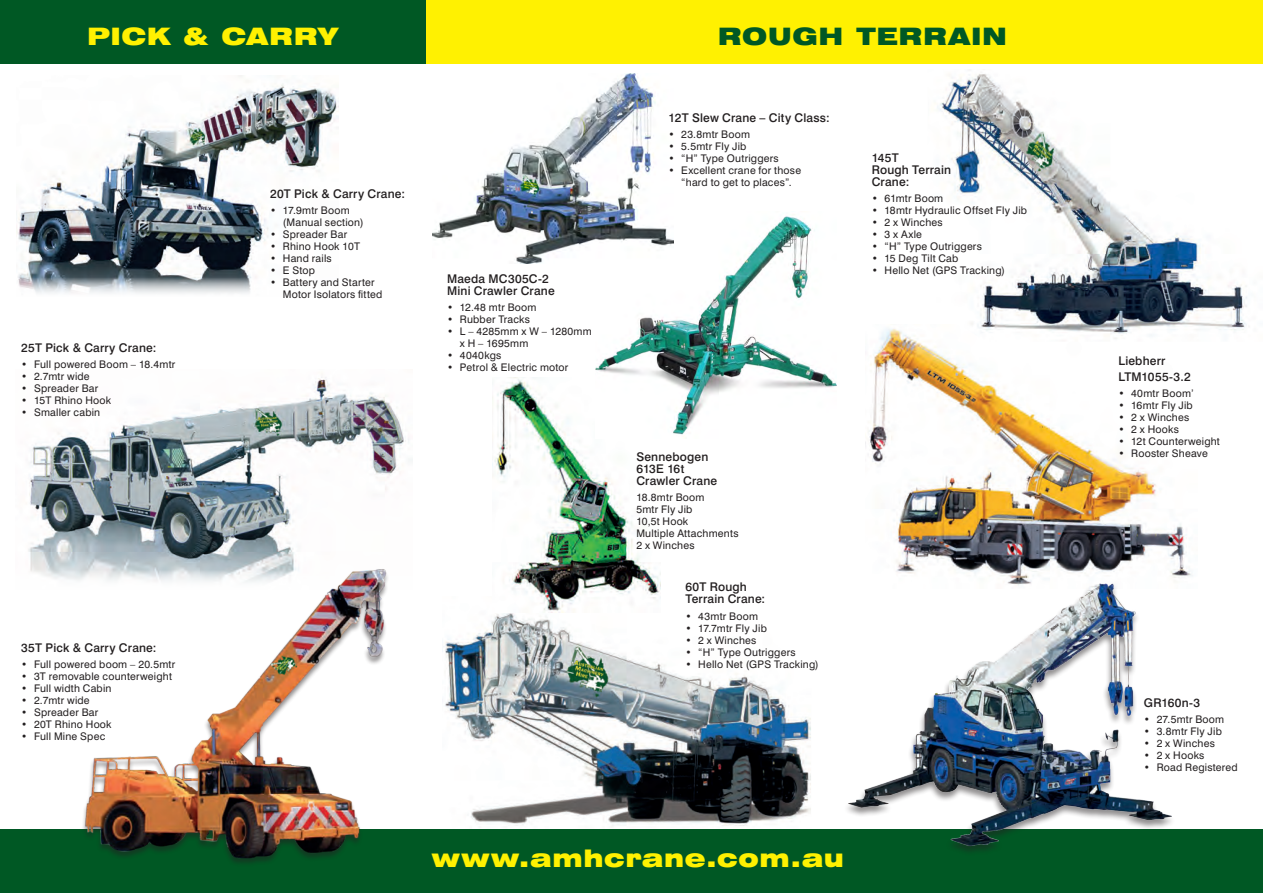
<style>
.page{position:relative;width:1263px;height:893px;background:#fff}
.page>*{position:absolute;margin:0;border:0;box-sizing:border-box;transform-origin:0 0}
.t1{font:900 expanded 24px "Swiss 721 BT";letter-spacing:.025em;color:#fff101}
.t2{font:900 expanded 24px "Swiss 721 BT";letter-spacing:.03em;color:#005824}
.t3{font:500 12px/12px "Swiss 721 BT";letter-spacing:.015em;color:#231f20}
.t4{font:10.5px/12px "Swiss 721 BT";letter-spacing:.02em;color:#231f20}
</style>
<div class="page">
<img style="left:443px;top:597px;width:368px;height:229px">
<img style="left:493px;top:379px;width:167px;height:233px">
<img style="left:869px;top:329px;width:324px;height:254px">
<img style="left:595px;top:216px;width:241px;height:223px">
<div style="left:0;top:829px;width:1263px;height:64px;background:#005824"></div>
<img style="left:28px;top:377px;width:384px;height:204px">
<img style="left:79px;top:565px;width:312px;height:298px">
<div style="left:425px;top:0;width:838px;height:64px;background:#fff101"></div>
<div style="left:0;top:0;width:425px;height:64px;background:#005824"></div>
<img style="left:17px;top:75px;width:322px;height:219px">
<img style="left:928px;top:74px;width:319px;height:268px">
<img style="left:432px;top:74px;width:241px;height:189px">
<div style="left:843px;top:583px;width:333px;height:273px;background:#231f20;opacity:.5"></div>
<img style="left:847px;top:583px;width:325px;height:264px">
<p class="t1" style="left:87px;top:22px;width:253px">PICK &amp; CARRY</p>
<p class="t2" style="left:718px;top:22px;width:291px">ROUGH TERRAIN</p>
<p class="t3" style="left:21px;top:342px;width:137px">25T Pick &amp; Carry Crane:</p>
<p class="t4" style="left:21px;top:358px;width:156px">• Full powered Boom – 18.4mtr</p>
<p class="t4" style="left:21px;top:370px;width:70px">• 2.7mtr wide</p>
<p class="t4" style="left:21px;top:382px;width:79px">• Spreader Bar</p>
<p class="t4" style="left:21px;top:394px;width:92px">• 15T Rhino Hook</p>
<p class="t4" style="left:21px;top:406px;width:81px">• Smaller cabin</p>
<p class="t3" style="left:21px;top:641px;width:137px">35T Pick &amp; Carry Crane:</p>
<p class="t4" style="left:21px;top:658px;width:155px">• Full powered boom – 20.5mtr</p>
<p class="t4" style="left:21px;top:670px;width:152px">• 3T removable counterweight</p>
<p class="t4" style="left:21px;top:682px;width:92px">• Full width Cabin</p>
<p class="t4" style="left:21px;top:694px;width:70px">• 2.7mtr wide</p>
<p class="t4" style="left:21px;top:706px;width:79px">• Spreader Bar</p>
<p class="t4" style="left:21px;top:718px;width:92px">• 20T Rhino Hook</p>
<p class="t4" style="left:21px;top:730px;width:85px">• Full Mine Spec</p>
<p class="t3" style="left:270px;top:188px;width:137px">20T Pick &amp; Carry Crane:</p>
<p class="t4" style="left:283px;top:204px;width:82px;text-indent:-13px">• 17.9mtr Boom (Manual section)</p>
<p class="t4" style="left:270px;top:228px;width:79px">• Spreader Bar</p>
<p class="t4" style="left:270px;top:240px;width:91px">• Rhino Hook 10T</p>
<p class="t4" style="left:270px;top:252px;width:63px">• Hand rails</p>
<p class="t4" style="left:270px;top:264px;width:47px">• E Stop</p>
<p class="t4" style="left:283px;top:276px;width:101px;text-indent:-13px">• Battery and Starter<br>Motor Isolators fitted</p>
<p class="t3" style="left:447px;top:272px;width:109px">Maeda MC305C-2<br>Mini Crawler Crane</p>
<p class="t4" style="left:447px;top:301px;width:91px">• 12.48 mtr Boom</p>
<p class="t4" style="left:447px;top:313px;width:84px">• Rubber Tracks</p>
<p class="t4" style="left:460px;top:325px;width:133px;text-indent:-13px">• L – 4285mm x W – 1280mm x H – 1695mm</p>
<p class="t4" style="left:447px;top:349px;width:56px">• 4040kgs</p>
<p class="t4" style="left:447px;top:361px;width:123px">• Petrol &amp; Electric motor</p>
<p class="t3" style="left:668px;top:112px;width:163px">12T Slew Crane – City Class:</p>
<p class="t4" style="left:668px;top:129px;width:83px">• 23.8mtr Boom</p>
<p class="t4" style="left:668px;top:141px;width:79px">• 5.5mtr Fly Jib</p>
<p class="t4" style="left:668px;top:153px;width:112px">• “H” Type Outriggers</p>
<p class="t4" style="left:668px;top:165px;width:134px;text-align:center">• Excellent crane for those “hard to get to places”.</p>
<p class="t3" style="left:872px;top:151px;width:81px">145T<br>Rough Terrain<br>Crane:</p>
<p class="t4" style="left:872px;top:192px;width:73px">• 61mtr Boom</p>
<p class="t4" style="left:872px;top:204px;width:157px">• 18mtr Hydraulic Offset Fly Jib</p>
<p class="t4" style="left:872px;top:216px;width:72px">• 2 x Winches</p>
<p class="t4" style="left:872px;top:228px;width:52px">• 3 x Axle</p>
<p class="t4" style="left:872px;top:240px;width:112px">• “H” Type Outriggers</p>
<p class="t4" style="left:872px;top:252px;width:88px">• 15 Deg Tilt Cab</p>
<p class="t4" style="left:872px;top:264px;width:135px">• Hello Net (GPS Tracking)</p>
<p class="t3" style="left:636px;top:450px;width:82px">Sennebogen<br>613E 16t<br>Crawler Crane</p>
<p class="t4" style="left:636px;top:491px;width:70px">18.8mtr Boom</p>
<p class="t4" style="left:636px;top:503px;width:58px">5mtr Fly Jib</p>
<p class="t4" style="left:636px;top:515px;width:54px">10,5t Hook</p>
<p class="t4" style="left:636px;top:527px;width:104px">Multiple Attachments</p>
<p class="t4" style="left:636px;top:539px;width:60px">2 x Winches</p>
<p class="t3" style="left:685px;top:581px;width:81px">60T Rough<br>Terrain Crane:</p>
<p class="t4" style="left:685px;top:610px;width:74px">• 43mtr Boom</p>
<p class="t4" style="left:685px;top:622px;width:83px">• 17.7mtr Fly Jib</p>
<p class="t4" style="left:685px;top:634px;width:72px">• 2 x Winches</p>
<p class="t4" style="left:685px;top:646px;width:112px">• “H” Type Outriggers</p>
<p class="t4" style="left:685px;top:658px;width:135px">• Hello Net (GPS Tracking)</p>
<p class="t1" style="left:432px;top:844px;width:414px">www.amhcrane.com.au</p>
<p class="t3" style="left:1118px;top:355px;width:49px">Liebherr</p>
<p class="t3" style="left:1118px;top:371px;width:74px">LTM1055-3.2</p>
<p class="t4" style="left:1118px;top:388px;width:77px">• 40mtr Boom’</p>
<p class="t4" style="left:1118px;top:400px;width:76px">• 16mtr Fly Jib</p>
<p class="t4" style="left:1118px;top:412px;width:72px">• 2 x Winches</p>
<p class="t4" style="left:1118px;top:424px;width:62px">• 2 x Hooks</p>
<p class="t4" style="left:1118px;top:436px;width:103px">• 12t Counterweight</p>
<p class="t4" style="left:1118px;top:448px;width:91px">• Rooster Sheave</p>
<p class="t3" style="left:1144px;top:697px;width:58px">GR160n-3</p>
<p class="t4" style="left:1144px;top:713px;width:82px">• 27.5mtr Boom</p>
<p class="t4" style="left:1144px;top:725px;width:79px">• 3.8mtr Fly Jib</p>
<p class="t4" style="left:1144px;top:737px;width:72px">• 2 x Winches</p>
<p class="t4" style="left:1144px;top:749px;width:62px">• 2 x Hooks</p>
<p class="t4" style="left:1144px;top:761px;width:95px">• Road Registered</p>
</div>
